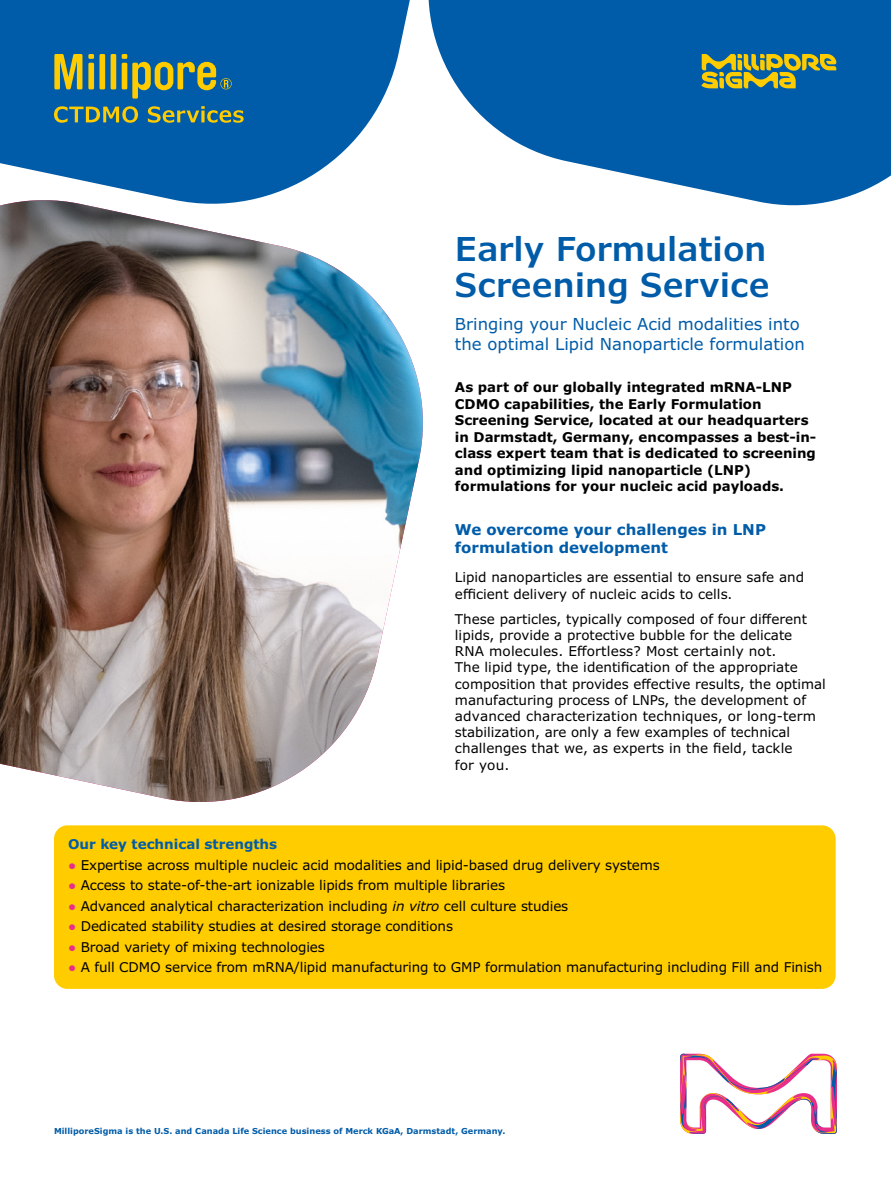
<style>
.page{position:relative;width:891px;height:1188px;background:#fff}
.page>*{position:absolute;margin:0;border:0;box-sizing:border-box;transform-origin:0 0}
.t1{font:600 33px/36px "Verdana Pro";color:#005ca9}
.t2{font:16.5px/19.5px "Verdana Pro";color:#005ca9}
.t3{font:700 15px/18px "Verdana Pro";color:#005ca9}
.t4{font:13.5px/16.2px "Verdana Pro";color:#000}
.t5{font:700 13.5px/16.5px "Verdana Pro";color:#000}
.t6{font:700 13.5px "Verdana Pro";color:#005ca9}
.t7{font:700 8.25px "Verdana Pro";color:#005ca9}
.s1{font-weight:700;color:#e82e89}
.s2{font-style:italic}
</style>
<div class="page">
<svg style="left:0;top:0;width:410px;height:196px;background:#2574b5"></svg>
<svg style="left:428px;top:0;width:463px;height:206px;fill:#005ca9"></svg>
<svg style="left:122px;top:54px;width:110px;height:45px;background:#4f7e74"></svg>
<div style="left:111px;top:54px;width:5px;height:35px;background:#fc0"></div>
<div style="left:100px;top:54px;width:5px;height:35px;background:#fc0"></div>
<div style="left:88px;top:63px;width:6px;height:26px;background:#fc0"></div>
<svg style="left:88px;top:54px;width:6px;height:5px"></svg>
<svg style="left:54px;top:54px;width:28px;height:35px"></svg>
<svg style="left:54px;top:106px;width:190px;height:17px;background:#5a836c"></svg>
<img style="left:0;top:200px;width:439px;height:602px">
<svg style="left:680px;top:1054px;width:157px;height:80px"></svg>
<svg style="left:701px;top:54px;width:135px;height:34px;background:#7f9354"></svg>
<div style="left:54px;top:825px;width:782px;height:164px;background:#fc0;border-radius:14px"></div>
<h1 class="t1" style="left:455px;top:232px;width:316px">Early Formulation<br>Screening Service</h1>
<p class="t2" style="left:455px;top:315px;width:351px">Bringing your Nucleic Acid modalities into the optimal Lipid Nanoparticle formulation</p>
<p class="t5" style="left:455px;top:379px;width:363px">As part of our globally integrated mRNA-LNP CDMO capabilities, the Early Formulation Screening Service, located at our headquarters in Darmstadt, Germany, encompasses a best-in&shy;class expert team that is dedicated to screening and optimizing lipid nanoparticle (LNP) formulations for your nucleic acid payloads.</p>
<p class="t3" style="left:455px;top:521px;width:313px">We overcome your challenges in LNP formulation development</p>
<p class="t4" style="left:455px;top:570px;width:351px">Lipid nanoparticles are essential to ensure safe and efficient delivery of nucleic acids to cells.</p>
<p class="t4" style="left:455px;top:611px;width:372px">These particles, typically composed of four different lipids, provide a protective bubble for the delicate<br>RNA molecules. Effortless? Most certainly not.<br>The lipid type, the identification of the appropriate composition that provides effective results, the optimal manufacturing process of LNPs, the development of advanced characterization techniques, or long-term stabilization, are only a few examples of technical challenges that we, as experts in the field, tackle<br>for you.</p>
<p class="t6" style="left:68px;top:836px;width:211px">Our key technical strengths</p>
<p class="t4" style="left:68px;top:857px;width:593px"><span class="s1">●</span> Expertise across multiple nucleic acid modalities and lipid-based drug delivery systems</p>
<p class="t4" style="left:68px;top:877px;width:439px"><span class="s1">●</span> Access to state-of-the-art ionizable lipids from multiple libraries</p>
<p class="t4" style="left:68px;top:898px;width:502px"><span class="s1">●</span> Advanced analytical characterization including <span class="s2">in vitro</span> cell culture studies</p>
<p class="t4" style="left:68px;top:918px;width:387px"><span class="s1">●</span> Dedicated stability studies at desired storage conditions</p>
<p class="t4" style="left:68px;top:939px;width:258px"><span class="s1">●</span> Broad variety of mixing technologies</p>
<p class="t4" style="left:68px;top:959px;width:756px"><span class="s1">●</span> A full CDMO service from mRNA/lipid manufacturing to GMP formulation manufacturing including Fill and Finish</p>
<p class="t7" style="left:54px;top:1126px;width:453px">MilliporeSigma is the U.S. and Canada Life Science business of Merck KGaA, Darmstadt, Germany.</p>
</div>
